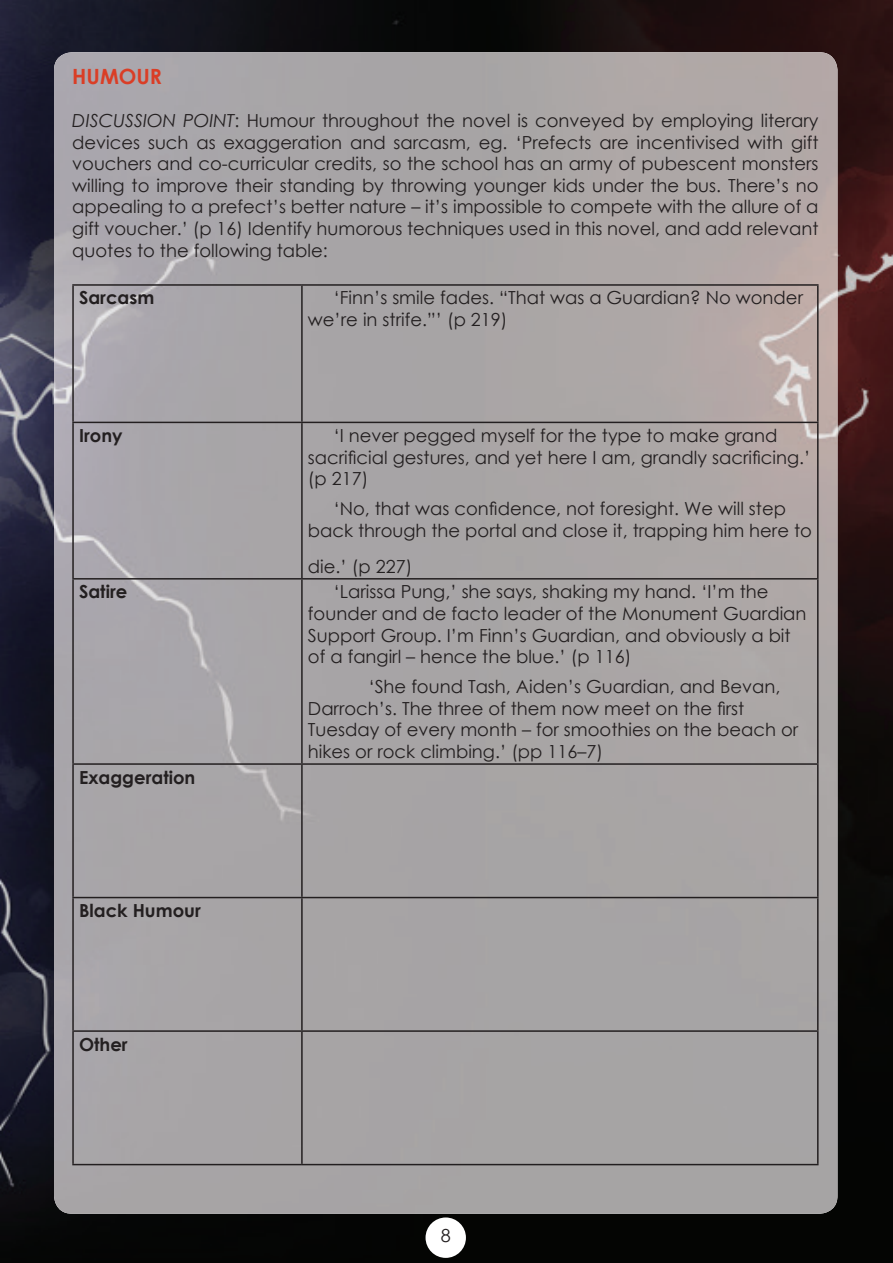
<style>
.page{position:relative;width:893px;height:1263px;background:#fff}
.page>*{position:absolute;margin:0;border:0;box-sizing:border-box;transform-origin:0 0}
.t1{font:700 21px "Century Gothic";color:#da3e26}
.t2{font:18px/21.6px "Century Gothic";color:#231f20}
.t3{font:700 18px "Century Gothic";color:#231f20}
.s1{font-style:italic}
</style>
<div class="page">
<img style="left:0;top:0;width:893px;height:1263px">
<img style="left:54px;top:52px;width:783px;height:1162px">
<div style="left:426px;top:1217px;width:40px;height:41px;background:#fff;border-radius:50%"></div>
<hr style="left:72px;top:284px;width:230px;height:2px;background:#231f20">
<hr style="left:72px;top:286px;width:2px;height:136px;background:#231f20">
<hr style="left:302px;top:284px;width:517px;height:2px;background:#231f20">
<hr style="left:301px;top:286px;width:2px;height:136px;background:#231f20">
<hr style="left:817px;top:286px;width:2px;height:136px;background:#231f20">
<hr style="left:72px;top:422px;width:230px;height:1px;background:#231f20">
<hr style="left:72px;top:423px;width:2px;height:155px;background:#231f20">
<hr style="left:302px;top:422px;width:517px;height:1px;background:#231f20">
<hr style="left:301px;top:423px;width:2px;height:155px;background:#231f20">
<hr style="left:817px;top:423px;width:2px;height:155px;background:#231f20">
<hr style="left:72px;top:578px;width:230px;height:1px;background:#231f20">
<hr style="left:72px;top:579px;width:2px;height:184px;background:#231f20">
<hr style="left:302px;top:578px;width:517px;height:1px;background:#231f20">
<hr style="left:301px;top:579px;width:2px;height:184px;background:#231f20">
<hr style="left:817px;top:579px;width:2px;height:184px;background:#231f20">
<hr style="left:72px;top:763px;width:230px;height:2px;background:#231f20">
<hr style="left:72px;top:765px;width:2px;height:132px;background:#231f20">
<hr style="left:302px;top:763px;width:517px;height:2px;background:#231f20">
<hr style="left:301px;top:765px;width:2px;height:132px;background:#231f20">
<hr style="left:817px;top:765px;width:2px;height:132px;background:#231f20">
<hr style="left:72px;top:897px;width:230px;height:1px;background:#231f20">
<hr style="left:72px;top:898px;width:2px;height:132px;background:#231f20">
<hr style="left:302px;top:897px;width:517px;height:1px;background:#231f20">
<hr style="left:301px;top:898px;width:2px;height:132px;background:#231f20">
<hr style="left:817px;top:898px;width:2px;height:132px;background:#231f20">
<hr style="left:72px;top:1030px;width:230px;height:2px;background:#231f20">
<hr style="left:72px;top:1032px;width:2px;height:132px;background:#231f20">
<hr style="left:302px;top:1030px;width:517px;height:2px;background:#231f20">
<hr style="left:301px;top:1032px;width:2px;height:132px;background:#231f20">
<hr style="left:817px;top:1032px;width:2px;height:132px;background:#231f20">
<hr style="left:72px;top:1164px;width:230px;height:1px;background:#231f20">
<hr style="left:302px;top:1164px;width:517px;height:1px;background:#231f20">
<p class="t1" style="left:72px;top:60px;width:91px">HUMOUR</p>
<p class="t2" style="left:72px;top:109px;width:748px;text-align:justify"><span class="s1">DISCUSSION POINT</span>: Humour throughout the novel is conveyed by employing literary devices such as exaggeration and sarcasm, eg. ‘Prefects are incentivised with gift vouchers and co-curricular credits, so the school has an army of pubescent monsters willing to improve their standing by throwing younger kids under the bus. There’s no appealing to a prefect’s better nature – it’s impossible to compete with the allure of a gift voucher.’ (p 16) Identify humorous techniques used in this novel, and add relevant quotes to the following table:</p>
<p class="t3" style="left:79px;top:284px;width:77px">Sarcasm</p>
<p class="t2" style="left:308px;top:287px;width:497px;text-indent:26px">‘Finn’s smile fades. “That was a Guardian? No wonder we’re in strife.”’ (p 219)</p>
<p class="t3" style="left:79px;top:422px;width:45px">Irony</p>
<p class="t2" style="left:308px;top:424px;width:504px;text-indent:26px">‘I never pegged myself for the type to make grand sacrificial gestures, and yet here I am, grandly sacrificing.’ (p 217)</p>
<p class="t2" style="left:308px;top:498px;width:505px;text-align:center">‘No, that was confidence, not foresight. We will step<br>back through the portal and close it, trapping him here to</p>
<p class="t2" style="left:308px;top:555px;width:106px">die.’ (p 227)</p>
<p class="t3" style="left:79px;top:578px;width:50px">Satire</p>
<p class="t2" style="left:308px;top:581px;width:500px;text-indent:26px">‘Larissa Pung,’ she says, shaking my hand. ‘I’m the founder and de facto leader of the Monument Guardian Support Group. I’m Finn’s Guardian, and obviously a bit of a fangirl – hence the blue.’ (p 116)</p>
<p class="t2" style="left:308px;top:676px;width:492px;text-indent:60px">‘She found Tash, Aiden’s Guardian, and Bevan, Darroch’s. The three of them now meet on the first Tuesday of every month – for smoothies on the beach or hikes or rock climbing.’ (pp 116–7)</p>
<p class="t3" style="left:79px;top:763px;width:118px">Exaggeration</p>
<p class="t3" style="left:79px;top:897px;width:123px">Black Humour</p>
<p class="t3" style="left:79px;top:1030px;width:50px">Other</p>
<p class="t2" style="left:441px;top:1225px;width:11px">8</p>
</div>
